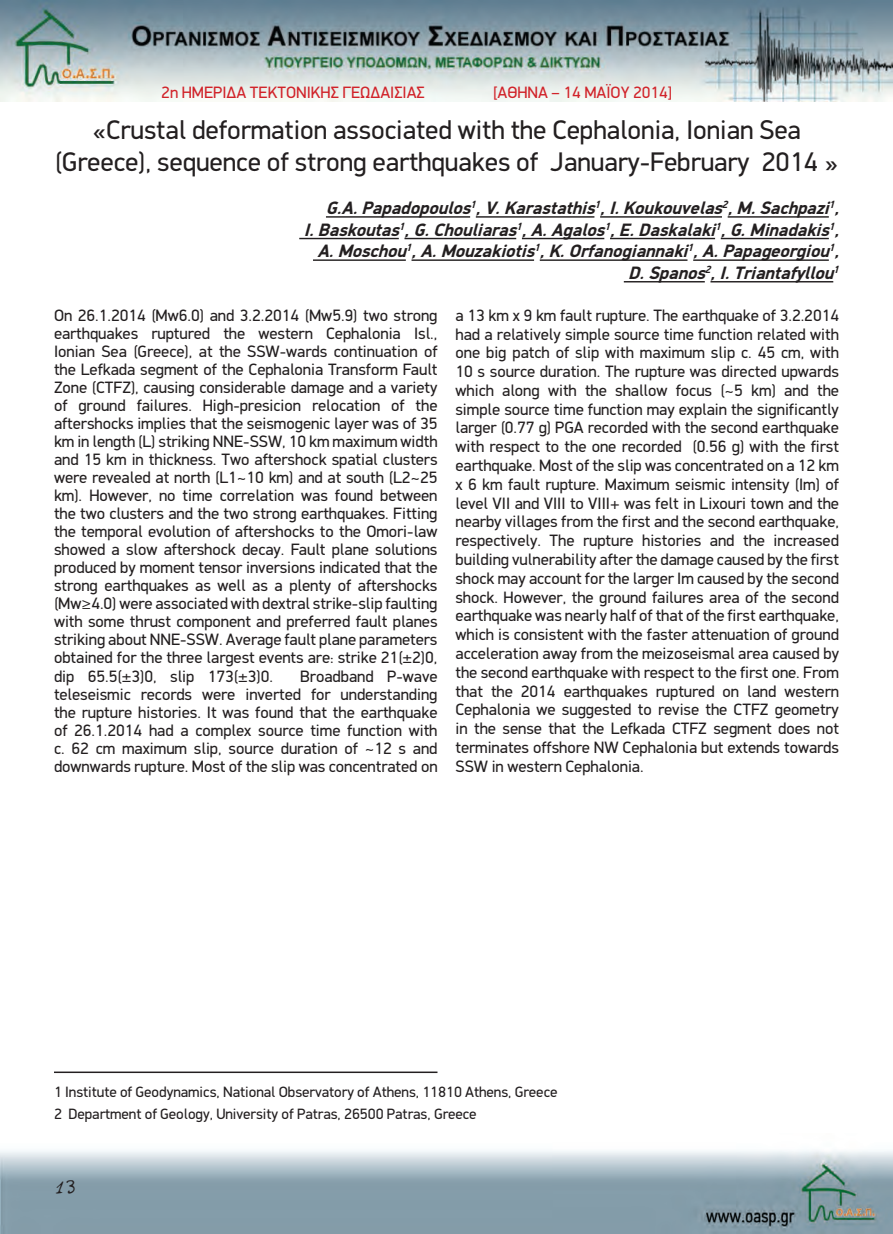
<style>
.page{position:relative;width:893px;height:1234px;background:#fff}
.page>*{position:absolute;margin:0;border:0;box-sizing:border-box;transform-origin:0 0}
.t1{font:27px/32.4px "PF Din Display";color:#231f20;text-align:center}
.t2{font:italic 700 18px/21.6px "PF Din Display";color:#231f20;text-align:right}
.t3{font:700 18px "PF Libera Pro";color:#231f20}
.t4{font:16.5px/18px "PF Din Display";color:#231f20;text-align:justify}
.t5{font:16.5px "PF Din Display";color:#d1232a}
.t6{font:15px/22.2px "PF Din Display";color:#231f20}
.s1{font-family:"Myriad Hebrew"}
</style>
<div class="page">
<img style="left:0;top:1px;width:893px;height:100px">
<img style="left:0;top:1151px;width:893px;height:82px">
<hr style="left:326px;top:216px;width:144px;height:1px;background:#231f20">
<hr style="left:476px;top:216px;width:118px;height:1px;background:#231f20">
<hr style="left:600px;top:216px;width:122px;height:1px;background:#231f20">
<hr style="left:728px;top:216px;width:101px;height:1px;background:#231f20">
<hr style="left:299px;top:238px;width:100px;height:1px;background:#231f20">
<hr style="left:404px;top:238px;width:112px;height:1px;background:#231f20">
<hr style="left:522px;top:238px;width:82px;height:1px;background:#231f20">
<hr style="left:610px;top:238px;width:105px;height:1px;background:#231f20">
<hr style="left:721px;top:238px;width:108px;height:1px;background:#231f20">
<hr style="left:313px;top:259px;width:93px;height:2px;background:#231f20">
<hr style="left:411px;top:259px;width:123px;height:2px;background:#231f20">
<hr style="left:540px;top:259px;width:147px;height:2px;background:#231f20">
<hr style="left:693px;top:259px;width:136px;height:2px;background:#231f20">
<hr style="left:624px;top:281px;width:81px;height:1px;background:#231f20">
<hr style="left:710px;top:281px;width:123px;height:1px;background:#231f20">
<hr style="left:54px;top:1071px;width:383px;height:1px;background:#231f20">
<p class="t5" style="left:161px;top:82px;width:265px">2η ΗΜΕΡΙΔΑ ΤΕΚΤΟΝΙΚΗΣ ΓΕΩΔΑΙΣΙΑΣ</p>
<p class="t5" style="left:493px;top:82px;width:180px">[ΑΘΗΝΑ – 14 MAΪOY 2014]</p>
<h1 class="t1" style="left:55px;top:113px;width:785px">«Crustal deformation associated with the Cephalonia, Ionian Sea (Greece), sequence of strong earthquakes of January-February 2014 »</h1>
<p class="t2" style="left:304px;top:197px;width:542px">G.A.Papadopoulos<sup>1</sup>,V.Karastathis<sup>1</sup>,I.Koukouvelas<sup>2</sup>,M.Sachpazi<sup>1</sup>, I.Baskoutas<sup>1</sup>,G.Chouliaras<sup>1</sup>,A.Agalos<sup>1</sup>,E.Daskalaki<sup>1</sup>,G.Minadakis<sup>1</sup>, A.Moschou<sup>1</sup>,A.Mouzakiotis<sup>1</sup>,K.Orfanogiannaki<sup>1</sup>,A.Papageorgiou<sup>1</sup>, D.Spanos<sup>2</sup>,I.Triantafyllou<sup>1</sup></p>
<p class="t4" style="left:54px;top:306px;width:385px">On 26.1.2014 (Mw6.0) and 3.2.2014 (Mw5.9) two strong earthquakes ruptured the western Cephalonia Isl., Ionian Sea (Greece), at the SSW-wards continuation of the Lefkada segment of the Cephalonia Transform Fault Zone (CTFZ), causing considerable damage and a variety of ground failures. High-presicion relocation of the aftershocks implies that the seismogenic layer was of 35 km in length (L) striking NNE-SSW, 10 km maximum width and 15 km in thickness. Two aftershock spatial clusters were revealed at north (L1~10 km) and at south (L2~25 km). However, no time correlation was found between the two clusters and the two strong earthquakes. Fitting the temporal evolution of aftershocks to the Omori-law showed a slow aftershock decay. Fault plane solutions produced by moment tensor inversions indicated that the strong earthquakes as well as a plenty of aftershocks (Mw<span class="s1">≥</span>4.0) were associated with dextral strike-slip faulting with some thrust component and preferred fault planes striking about NNE-SSW. Average fault plane parameters obtained for the three largest events are: strike 21(±2)0, dip 65.5(±3)0, slip 173(±3)0.</p>
<p class="t4" style="left:54px;top:666px;width:385px;text-indent:246px">Broadband P-wave teleseismic records were inverted for understanding the rupture histories. It was found that the earthquake of 26.1.2014 had a complex source time function with c. 62 cm maximum slip, source duration of ~12 s and downwards rupture. Most of the slip was concentrated on</p>
<p class="t4" style="left:455px;top:305px;width:385px;line-height:18.8px">a 13 km x 9 km fault rupture. The earthquake of 3.2.2014 had a relatively simple source time function related with one big patch of slip with maximum slip c. 45 cm, with 10 s source duration. The rupture was directed upwards which along with the shallow focus (~5 km) and the simple source time function may explain the significantly larger (0.77 g) PGA recorded with the second earthquake with respect to the one recorded (0.56 g) with the first earthquake. Most of the slip was concentrated on a 12 km x 6 km fault rupture. Maximum seismic intensity (Im) of level VII and VIII to VIII+ was felt in Lixouri town and the nearby villages from the first and the second earthquake, respectively. The rupture histories and the increased building vulnerability after the damage caused by the first shock may account for the larger Im caused by the second shock. However, the ground failures area of the second earthquake was nearly half of that of the first earthquake, which is consistent with the faster attenuation of ground acceleration away from the meizoseismal area caused by the second earthquake with respect to the first one. From that the 2014 earthquakes ruptured on land western Cephalonia we suggested to revise the CTFZ geometry in the sense that the Lefkada CTFZ segment does not terminates offshore NW Cephalonia but extends towards SSW in western Cephalonia.</p>
<p class="t6" style="left:54px;top:1080px;width:505px">1 Institute of Geodynamics, National Observatory of Athens, 11810 Athens, Greece<br>2 Department of Geology, University of Patras, 26500 Patras, Greece</p>
<p class="t3" style="left:54px;top:1175px;width:24px">13</p>
</div>
